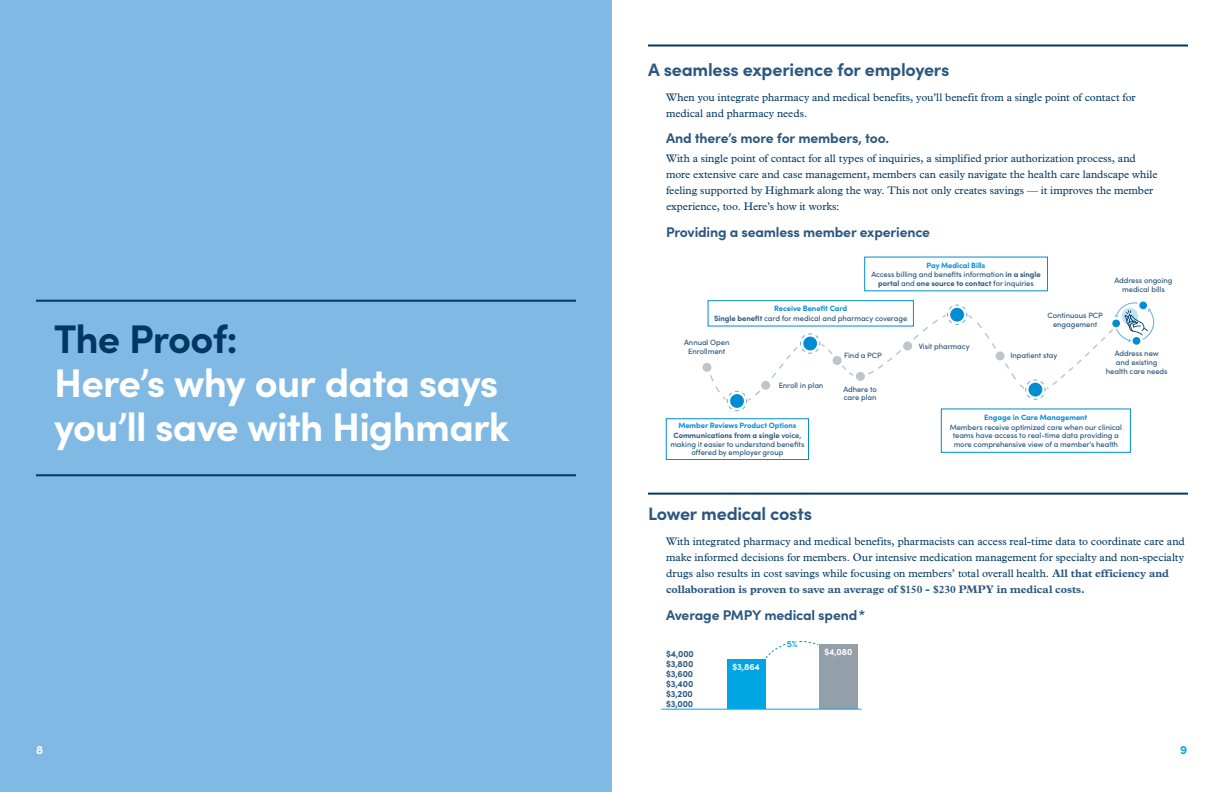
<style>
.page{position:relative;width:1224px;height:792px;background:#fff}
.page>*{position:absolute;margin:0;border:0;box-sizing:border-box;transform-origin:0 0}
.County_Name_1{font:700 40px/44px "Sofia Pro";letter-spacing:-.02em;color:#fff}
.t1{font:700 18px "Sofia Pro";letter-spacing:-.015em;color:#2b5780}
.t2{font:700 14px "Sofia Pro";letter-spacing:-.01em;color:#2b5780}
.t3{font:700 12px "Sofia Pro";color:#00a5e3}
.County_Name_1-2{font:700 12px "Sofia Pro";color:#fff}
.t4{font:11px/16px "Plantin MT Pro";letter-spacing:-.005em;color:#003863}
.t5{font:700 9px "Sofia Pro";letter-spacing:-.01em;color:#2b5780}
.t6{font:700 9px "Sofia Pro";letter-spacing:-.01em;color:#fff}
.t7{font:700 9px "Sofia Pro";color:#00a5e3}
.t8{font:500 7.7px/8.6px "Sofia Pro";letter-spacing:-.01em;color:#2b5780;text-align:center}
.t9{font:700 7.7px "Sofia Pro";letter-spacing:-.01em;color:#008dd1}
.s1{color:#003863}
.s2{font-weight:700}
.s3{font-weight:600}
.s4{font-weight:700;color:#2b5780}
</style>
<div class="page">
<hr style="left:648px;top:44px;width:540px;height:2px;background:#003863">
<hr style="left:648px;top:493px;width:540px;height:2px;background:#003863">
<svg style="left:707px;top:311px;width:367px;height:68px"></svg>
<div style="left:702px;top:363px;width:9px;height:9px;background:#bdc5cc;border-radius:50%"></div>
<div style="left:856px;top:372px;width:9px;height:9px;background:#bdc5cc;border-radius:50%"></div>
<div style="left:903px;top:342px;width:9px;height:9px;background:#bdc5cc;border-radius:50%"></div>
<div style="left:799px;top:332px;width:23px;height:23px;background:#fff;border-radius:50%"></div>
<svg style="left:709px;top:333px;width:148px;height:79px"></svg>
<div style="left:803px;top:337px;width:14px;height:13px;background:#008dd1;border-radius:50%"></div>
<svg style="left:912px;top:304px;width:100px;height:69px"></svg>
<div style="left:950px;top:308px;width:14px;height:14px;background:#008dd1;border-radius:50%"></div>
<svg style="left:1018px;top:371px;width:51px;height:29px"></svg>
<div style="left:1029px;top:383px;width:13px;height:14px;background:#008dd1;border-radius:50%"></div>
<svg style="left:1077px;top:302px;width:77px;height:62px"></svg>
<div style="left:666px;top:419px;width:143px;height:41px;border:1px solid #008dd1"></div>
<div style="left:708px;top:300px;width:206px;height:26px;border:1px solid #008dd1"></div>
<div style="left:941px;top:409px;width:190px;height:44px;border:1px solid #008dd1"></div>
<div style="left:0;top:0;width:612px;height:792px;background:#7fb9e4"></div>
<hr style="left:36px;top:474px;width:540px;height:2px;background:#003863">
<hr style="left:36px;top:300px;width:540px;height:2px;background:#003863">
<div style="left:819px;top:645px;width:39px;height:64px;background:#94a0a9"></div>
<div style="left:727px;top:660px;width:38px;height:49px;background:#00a5e3"></div>
<hr style="left:661px;top:709px;width:200px;height:1px;background:#00a5e3">
<svg style="left:799px;top:641px;width:20px;height:4px"></svg>
<svg style="left:765px;top:644px;width:21px;height:14px"></svg>
<p class="County_Name_1" style="left:54px;top:314px;width:457px"><span class="s1">The Proof:<br></span>Here’s why our data says you’ll save with Highmark</p>
<p class="County_Name_1-2" style="left:36px;top:741px;width:9px">8</p>
<p class="t1" style="left:648px;top:55px;width:303px">A seamless experience for employers</p>
<p class="t4" style="left:666px;top:89px;width:471px">When you integrate pharmacy and medical benefits, you’ll benefit from a single point of contact for medical and pharmacy needs.</p>
<p class="t2" style="left:666px;top:127px;width:225px">And there’s more for members, too.</p>
<p class="t4" style="left:666px;top:150px;width:493px">With a single point of contact for all types of inquiries, a simplified prior authorization process, and more extensive care and case management, members can easily navigate the health care landscape while feeling supported by Highmark along the way. This not only creates savings — it improves the member experience, too. Here’s how it works:</p>
<p class="t2" style="left:666px;top:221px;width:266px">Providing a seamless member experience</p>
<p class="t9" style="left:927px;top:259px;width:60px">Pay Medical Bills</p>
<p class="t8" style="left:871px;top:270px;width:171px">Access billing and benefits information <span class="s2">in a single portal</span> and <span class="s2">one source to contact</span> for inquiries</p>
<p class="t9" style="left:774px;top:303px;width:75px">Receive Benefit Card</p>
<p class="t8" style="left:714px;top:313px;width:195px"><span class="s2">Single benefit</span> card for medical and pharmacy coverage</p>
<p class="t8" style="left:1048px;top:311px;width:57px">Continuous PCP engagement</p>
<p class="t8" style="left:1115px;top:276px;width:60px">Address ongoing medical bills</p>
<p class="t8" style="left:684px;top:338px;width:47px">Annual Open<br>Enrollment</p>
<p class="t8" style="left:779px;top:381px;width:46px">Enroll in plan</p>
<p class="t9" style="left:678px;top:420px;width:119px">Member Reviews Product Options</p>
<p class="t8" style="left:670px;top:431px;width:136px"><span class="s2">Communications from a single</span> <span class="s3">voice, </span>making it easier to understand benefits offered by employer group</p>
<p class="t8" style="left:844px;top:350px;width:39px">Find a PCP</p>
<p class="t8" style="left:843px;top:384px;width:35px;text-align:left">Adhere to care plan</p>
<p class="t8" style="left:919px;top:341px;width:52px">Visit pharmacy</p>
<p class="t8" style="left:1010px;top:350px;width:48px">Inpatient stay</p>
<p class="t8" style="left:1106px;top:349px;width:63px">Address new<br>and existing health care needs</p>
<p class="t9" style="left:984px;top:411px;width:105px">Engage in Care Management</p>
<p class="t8" style="left:950px;top:422px;width:174px">Members receive optimized care when our clinical teams have access to real-time data providing a more comprehensive view of a member’s health</p>
<p class="t1" style="left:648px;top:500px;width:166px">Lower medical costs</p>
<p class="t4" style="left:666px;top:534px;width:520px">With integrated pharmacy and medical benefits, pharmacists can access real-time data to coordinate care and make informed decisions for members. Our intensive medication management for specialty and non-specialty drugs also results in cost savings while focusing on members’ total overall health. <span class="s4">All that efficiency and collaboration is proven to save an average of $150 - $230 PMPY in medical costs.</span></p>
<p class="t2" style="left:666px;top:604px;width:201px">Average PMPY medical spend*</p>
<p class="t5" style="left:666px;top:647px;width:29px">$4,000</p>
<p class="t5" style="left:666px;top:657px;width:29px">$3,800</p>
<p class="t5" style="left:666px;top:667px;width:29px">$3,600</p>
<p class="t5" style="left:666px;top:677px;width:29px">$3,400</p>
<p class="t5" style="left:666px;top:687px;width:28px">$3,200</p>
<p class="t5" style="left:666px;top:697px;width:29px">$3,000</p>
<p class="t6" style="left:733px;top:660px;width:29px">$3,864</p>
<p class="t7" style="left:787px;top:637px;width:12px">5%</p>
<p class="t6" style="left:824px;top:645px;width:29px">$4,080</p>
<p class="t3" style="left:1180px;top:741px;width:9px">9</p>
</div>
